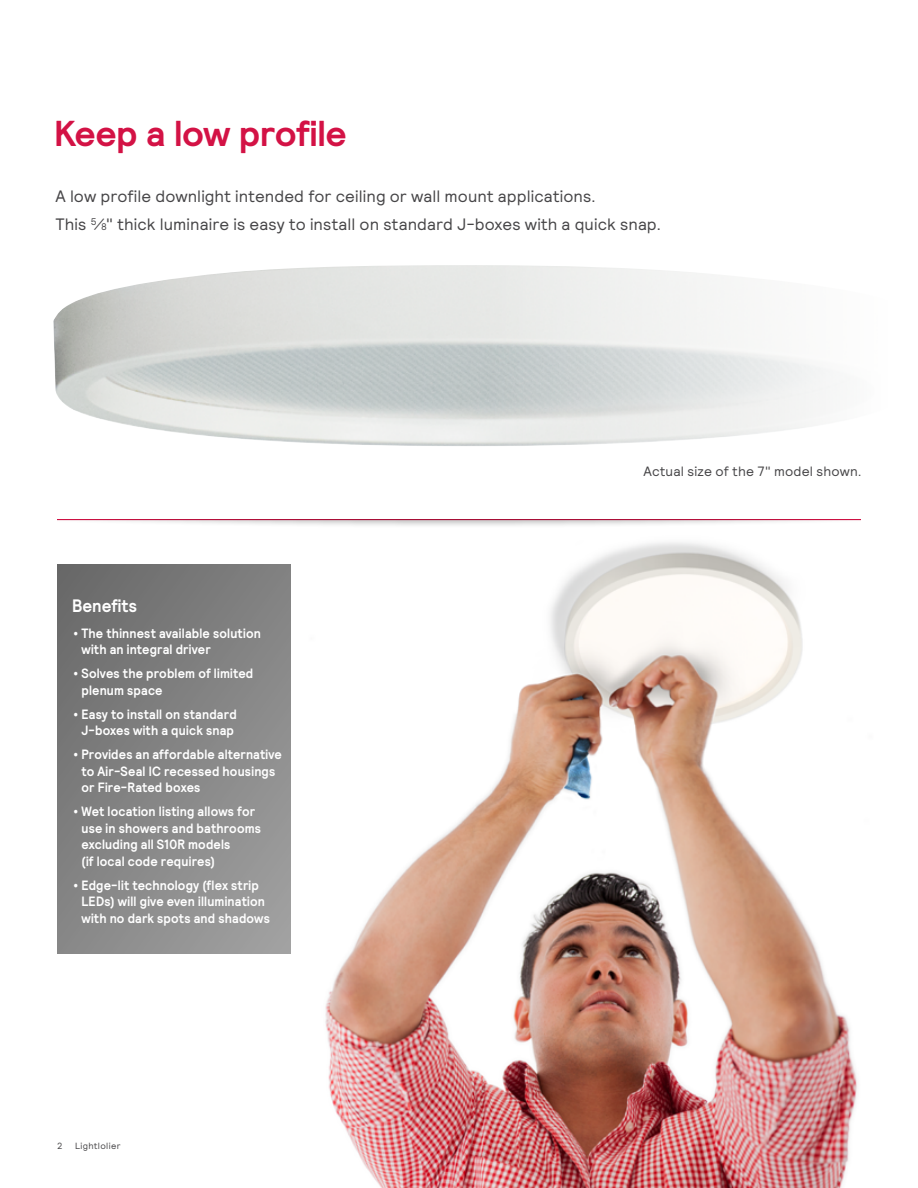
<style>
.page{position:relative;width:918px;height:1188px;background:#fff}
.page>*{position:absolute;margin:0;border:0;box-sizing:border-box;transform-origin:0 0}
.t1{font:700 36px "Relative";letter-spacing:-.015em;color:#d31245}
.t2{font:700 18px "Relative";color:#fff;scale:.92 1}
.t3{font:16.5px/28.5px "Relative";letter-spacing:.005em;color:#464547}
.t4{font:700 13.5px/16.5px "Relative";letter-spacing:.015em;color:#fff;scale:.92 1}
.t5{font:13.5px "Relative";letter-spacing:.015em;color:#464547}
.t6{font:9px "Relative";letter-spacing:.035em;color:#464547}
.s1{font-size:9.6px}
</style>
<div class="page">
<img style="left:325px;top:542px;width:532px;height:646px">
<div style="left:37px;top:510px;width:843px;height:18px;background:#000;opacity:.3"></div>
<div style="left:27px;top:504px;width:864px;height:15px;background:#fff"></div>
<div style="left:6px;top:504px;width:51px;height:30px;background:#fff"></div>
<div style="left:861px;top:504px;width:51px;height:30px;background:#fff"></div>
<div style="left:57px;top:564px;width:234px;height:390px;background:linear-gradient(to bottom,#747474,#959595)"></div>
<h1 class="t1" style="left:54px;top:110px;width:294px">Keep a low profile</h1>
<p class="t3" style="left:56px;top:181px;width:607px">A low profile downlight intended for ceiling or wall mount applications.<br>This <sup>5</sup>⁄<span class="s1">8</span>" thick luminaire is easy to install on standard J-boxes with a quick snap.</p>
<h2 class="t2" style="left:72px;top:594px;width:72px">Benefits</h2>
<p class="t4" style="left:81px;top:624px;width:196px;text-indent:-8px">• The thinnest available solution with an integral driver</p>
<p class="t4" style="left:81px;top:665px;width:188px;text-indent:-8px">• Solves the problem of limited plenum space</p>
<p class="t4" style="left:74px;top:705px;width:179px;text-align:center">• Easy to install on standard<br>J-boxes with a quick snap</p>
<p class="t4" style="left:81px;top:746px;width:220px;text-indent:-8px">• Provides an affordable alternative to Air-Seal IC recessed housings or Fire-Rated boxes</p>
<p class="t4" style="left:81px;top:803px;width:197px;text-indent:-8px">• Wet location listing allows for use in showers and bathrooms excluding all S10R models<br>(if local code requires)</p>
<p class="t4" style="left:81px;top:876px;width:206px;text-indent:-8px">• Edge-lit technology (flex strip<br>LEDs) will give even illumination with no dark spots and shadows</p>
<p class="t6" style="left:57px;top:1140px;width:7px">2</p>
<p class="t6" style="left:75px;top:1140px;width:47px">Lightlolier</p>
<p class="t5" style="left:644px;top:462px;width:220px">Actual size of the 7" model shown.</p>
</div>
